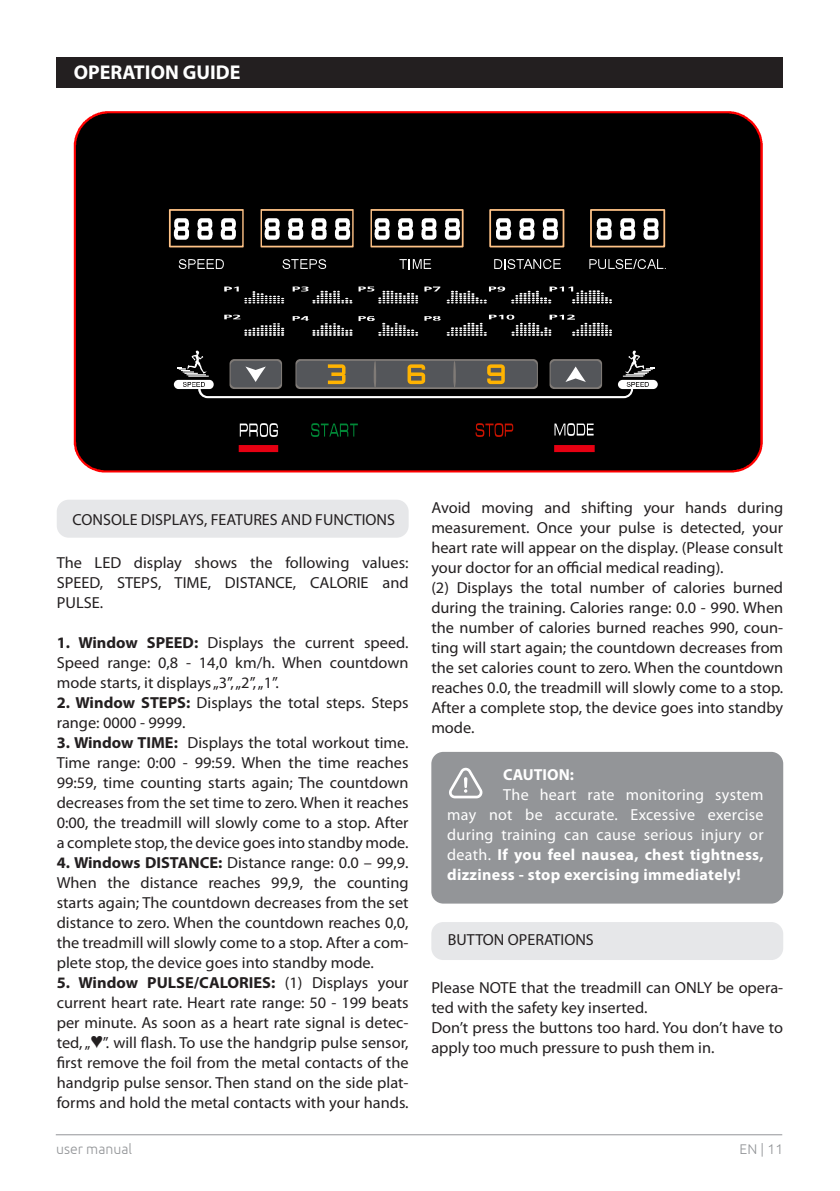
<style>
.page{position:relative;width:840px;height:1191px;background:#fff}
.page>*{position:absolute;margin:0;border:0;box-sizing:border-box;transform-origin:0 0}
.t1{font:700 20px "Myriad Pro";color:#fff}
.t2{font:16px/20px "Myriad Pro";color:#231f20;text-align:justify}
.t3{font:16px/20px "Myriad Pro";letter-spacing:.02em;color:#fff;text-align:justify}
.t4{font:700 16px "Myriad Pro";color:#fff}
.t5{font:300 14px "Ubuntu";color:#939598}
.s1{font-weight:700}
.s2{font-family:"Arial";font-weight:900;font-size:20px}
</style>
<div class="page">
<hr style="left:56px;top:1134px;width:725px;height:1px;background:#939598">
<div style="left:57px;top:57px;width:725px;height:30px;background:#231f20"></div>
<div style="left:74px;top:111px;width:688px;height:361px;background:#000"></div>
<svg style="left:179px;top:259px;width:45px;height:10px"></svg>
<svg style="left:282px;top:259px;width:44px;height:10px"></svg>
<svg style="left:399px;top:259px;width:32px;height:10px"></svg>
<svg style="left:494px;top:259px;width:66px;height:10px"></svg>
<svg style="left:589px;top:259px;width:76px;height:10px"></svg>
<svg style="left:169px;top:209px;width:74px;height:38px"></svg>
<svg style="left:370px;top:209px;width:93px;height:38px"></svg>
<svg style="left:489px;top:209px;width:75px;height:38px"></svg>
<svg style="left:589px;top:209px;width:75px;height:38px"></svg>
<svg style="left:260px;top:209px;width:93px;height:38px"></svg>
<div style="left:174px;top:380px;width:39px;height:9px;background:#fff;border-radius:4px"></div>
<div style="left:617px;top:380px;width:40px;height:9px;background:#fff;border-radius:5px"></div>
<svg style="left:177px;top:351px;width:477px;height:47px;background:#45433f"></svg>
<svg style="left:311px;top:423px;width:46px;height:14px"></svg>
<svg style="left:240px;top:423px;width:38px;height:14px"></svg>
<svg style="left:554px;top:423px;width:39px;height:13px"></svg>
<svg style="left:475px;top:423px;width:38px;height:14px"></svg>
<svg style="left:238px;top:445px;width:356px;height:7px;background:#320003"></svg>
<svg style="left:424px;top:286px;width:16px;height:5px"></svg>
<svg style="left:446px;top:286px;width:59px;height:17px"></svg>
<svg style="left:424px;top:316px;width:16px;height:5px"></svg>
<svg style="left:446px;top:315px;width:165px;height:21px;background:#2e2e2e"></svg>
<svg style="left:511px;top:286px;width:100px;height:17px;background:#373737"></svg>
<svg style="left:224px;top:286px;width:14px;height:5px"></svg>
<svg style="left:244px;top:291px;width:40px;height:12px"></svg>
<svg style="left:292px;top:286px;width:60px;height:17px"></svg>
<svg style="left:358px;top:286px;width:60px;height:17px"></svg>
<svg style="left:358px;top:316px;width:60px;height:20px"></svg>
<svg style="left:224px;top:315px;width:60px;height:21px"></svg>
<svg style="left:292px;top:316px;width:60px;height:20px"></svg>
<div style="left:57px;top:500px;width:351px;height:37px;background:#e6e7e9;border-radius:12px"></div>
<div style="left:431px;top:752px;width:351px;height:151px;background:#939598;border-radius:12px"></div>
<svg style="left:449px;top:767px;width:33px;height:31px"></svg>
<div style="left:431px;top:922px;width:351px;height:38px;background:#e6e7e9;border-radius:12px"></div>
<p class="t1" style="left:74px;top:59px;width:168px">OPERATION GUIDE</p>
<p class="t2" style="left:73px;top:509px;width:324px">CONSOLE DISPLAYS, FEATURES AND FUNCTIONS</p>
<p class="t2" style="left:57px;top:552px;width:353px">The LED display shows the following values:<br>SPEED, STEPS, TIME, DISTANCE, CALORIE and PULSE.</p>
<p class="t2" style="left:57px;top:632px;width:353px"><span class="s1">1. Window SPEED:</span> Displays the current speed.<br>Speed range: 0,8 - 14,0 km/h. When countdown mode starts, it displays „3”, „2”, „1”.</p>
<p class="t2" style="left:57px;top:692px;width:353px"><span class="s1">2. Window STEPS:</span> Displays the total steps. Steps range: 0000 - 9999.</p>
<p class="t2" style="left:57px;top:732px;width:353px"><span class="s1">3. Window TIME:</span> Displays the total workout time.<br>Time range: 0:00 - 99:59. When the time reaches 99:59, time counting starts again; The countdown decreases from the set time to zero. When it reaches 0:00, the treadmill will slowly come to a stop. After a complete stop, the device goes into standby mode.</p>
<p class="t2" style="left:57px;top:852px;width:353px"><span class="s1">4. Windows DISTANCE:</span> Distance range: 0.0 – 99,9.<br>When the distance reaches 99,9, the counting starts again; The countdown decreases from the set distance to zero. When the countdown reaches 0,0, the treadmill will slowly come to a stop. After a com&shy;plete stop, the device goes into standby mode.</p>
<p class="t2" style="left:57px;top:972px;width:353px"><span class="s1">5. Window PULSE/CALORIES:</span> (1) Displays your current heart rate. Heart rate range: 50 - 199 beats per minute. As soon as a heart rate signal is detec&shy;ted, „<span class="s2">♥</span>”. will flash. To use the handgrip pulse sensor, first remove the foil from the metal contacts of the handgrip pulse sensor. Then stand on the side plat&shy;forms and hold the metal contacts with your hands.</p>
<p class="t2" style="left:431px;top:498px;width:353px">Avoid moving and shifting your hands during measurement. Once your pulse is detected, your heart rate will appear on the display. (Please consult your doctor for an official medical reading).</p>
<p class="t2" style="left:431px;top:578px;width:353px">(2) Displays the total number of calories burned during the training. Calories range: 0.0 - 990. When the number of calories burned reaches 990, coun&shy;ting will start again; the countdown decreases from the set calories count to zero. When the countdown reaches 0.0, the treadmill will slowly come to a stop.<br>After a complete stop, the device goes into standby mode.</p>
<p class="t4" style="left:503px;top:764px;width:72px">CAUTION:</p>
<p class="t3" style="left:447px;top:784px;width:318px;text-indent:56px">The heart rate monitoring system may not be accurate. Excessive exercise during training can cause serious injury or death. <span class="s1">If you feel nausea, chest tightness, dizziness - stop exercising immediately!</span></p>
<p class="t2" style="left:447px;top:929px;width:147px">BUTTON OPERATIONS</p>
<p class="t2" style="left:431px;top:977px;width:353px">Please NOTE that the treadmill can ONLY be opera&shy;ted with the safety key inserted.</p>
<p class="t2" style="left:431px;top:1017px;width:353px">Don’t press the buttons too hard. You don’t have to apply too much pressure to push them in.</p>
<p class="t5" style="left:56px;top:1140px;width:77px">user manual</p>
<p class="t5" style="left:739px;top:1140px;width:45px">EN | 11</p>
</div>
